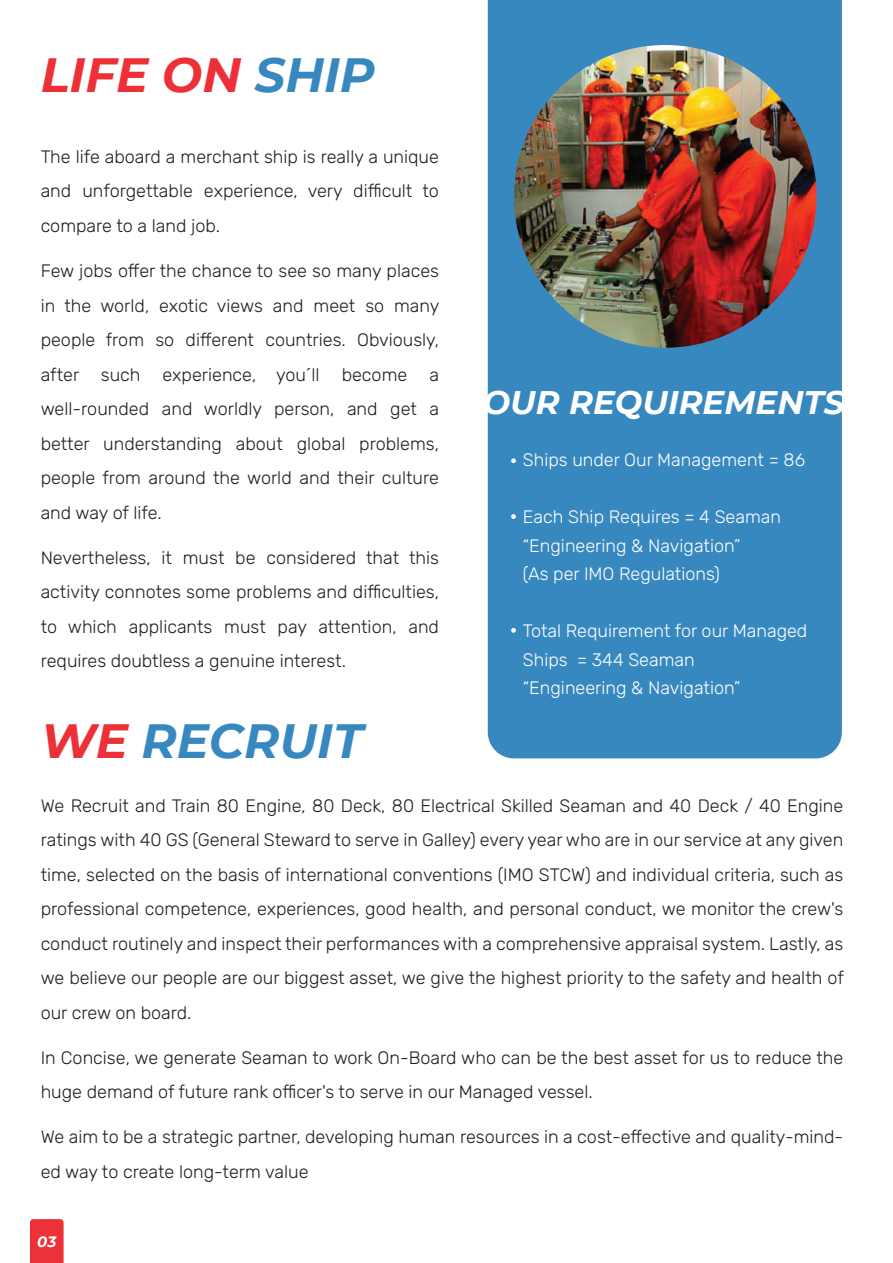
<style>
.page{position:relative;width:893px;height:1263px;background:#fff}
.page>*{position:absolute;margin:0;border:0;box-sizing:border-box;transform-origin:0 0}
.t1{font:italic 700 48px "Montserrat";color:#ed3037}
.t2{font:italic 700 48px "Montserrat";color:#3888c0}
.t3{font:italic 700 32.55px "Montserrat";color:#fff}
.t4{font:300 18px/34.5px "Rubik";color:#231f20;text-align:justify}
.t5{font:300 18px/28.5px "Rubik";color:#fff}
.t6{font:italic 700 15px "Montserrat";color:#fff}
.s1{color:#3888c0}
.s2{color:#ed3037}
</style>
<div class="page">
<svg style="left:30px;top:1219px;width:34px;height:44px"></svg>
<div style="left:488px;top:0;width:354px;height:758px;background:#3888c0"></div>
<svg style="left:511px;top:458px;width:5px;height:5px"></svg>
<svg style="left:511px;top:514px;width:5px;height:5px"></svg>
<svg style="left:511px;top:628px;width:5px;height:5px"></svg>
<img style="left:514px;top:45px;width:302px;height:303px;border-radius:151px">
<h1 class="t1" style="left:41px;top:41px;width:336px">LIFE ON <span class="s1">SHIP</span></h1>
<p class="t4" style="left:41px;top:140px;width:400px">The life aboard a merchant ship is really a unique and unforgettable experience, very difficult to compare to a land job.</p>
<p class="t4" style="left:41px;top:254px;width:400px">Few jobs offer the chance to see so many places in the world, exotic views and meet so many people from so different countries. Obviously, after such experience, you´ll become a well-rounded and worldly person, and get a better understanding about global problems, people from around the world and their culture and way of life.</p>
<p class="t4" style="left:41px;top:541px;width:400px">Nevertheless, it must be considered that this activity connotes some problems and difficulties, to which applicants must pay attention, and requires doubtless a genuine interest.</p>
<h2 class="t3" style="left:483px;top:378px;width:363px">OUR REQUIREMENTS</h2>
<p class="t5" style="left:523px;top:446px;width:284px">Ships under Our Management = 86</p>
<p class="t5" style="left:523px;top:503px;width:260px">Each Ship Requires = 4 Seaman “Engineering &amp; Navigation”<br>(As per IMO Regulations)</p>
<p class="t5" style="left:523px;top:617px;width:286px">Total Requirement for our Managed<br>Ships = 344 Seaman<br>“Engineering &amp; Navigation”</p>
<h1 class="t2" style="left:41px;top:706px;width:323px"><span class="s2">WE</span> RECRUIT</h1>
<p class="t4" style="left:41px;top:788px;width:805px">We Recruit and Train 80 Engine, 80 Deck, 80 Electrical Skilled Seaman and 40 Deck / 40 Engine ratings with 40 GS (General Steward to serve in Galley) every year who are in our service at any given time, selected on the basis of international conventions (IMO STCW) and individual criteria, such as professional competence, experiences, good health, and personal conduct, we monitor the crew's conduct routinely and inspect their performances with a comprehensive appraisal system. Lastly, as we believe our people are our biggest asset, we give the highest priority to the safety and health of our crew on board.</p>
<p class="t4" style="left:41px;top:1040px;width:804px">In Concise, we generate Seaman to work On-Board who can be the best asset for us to reduce the huge demand of future rank officer's to serve in our Managed vessel.</p>
<p class="t4" style="left:41px;top:1120px;width:804px">We aim to be a strategic partner, developing human resources in a cost-effective and quality-mind&shy;ed way to create long-term value</p>
<p class="t6" style="left:37px;top:1231px;width:20px">03</p>
</div>
